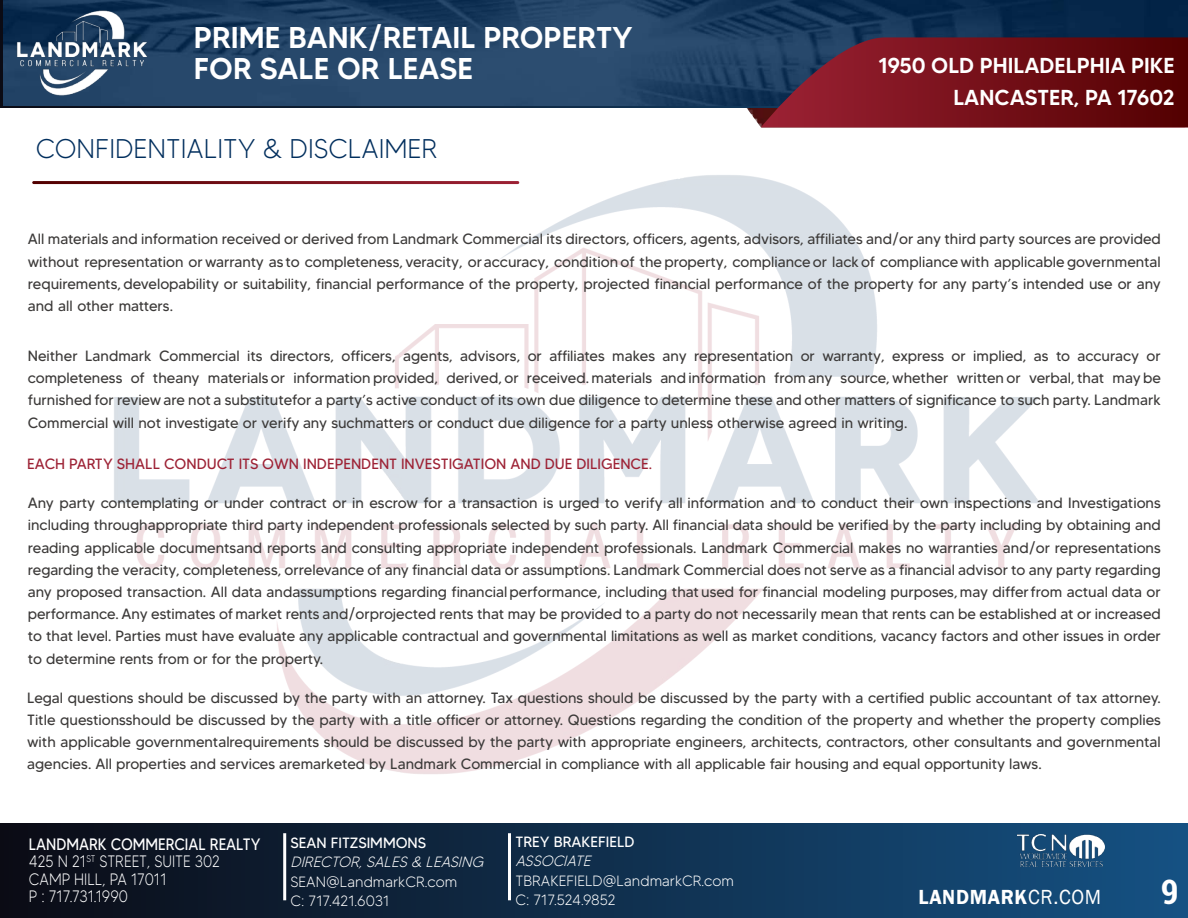
<style>
.page{position:relative;width:1188px;height:918px;background:#fff}
.page>*{position:absolute;margin:0;border:0;box-sizing:border-box;transform-origin:0 0}
.t1{font:700 condensed 33.75px "Roboto";color:#fff}
.t2{font:500 30px/30.8px "MADETOMMY";color:#fff}
.t3{font:300 27px "MADETOMMY";color:#002e5d}
.t4{font:500 21.6px/32.2px "MADETOMMY";color:#fff;text-align:right}
.t5{font:600 21px "Franklin Gothic";letter-spacing:.035em;color:#fff;scale:.96 1}
.t6{font:300 16.5px/17.5px "MADETOMMY";color:#fff;scale:.9 1}
.t7{font:14.85px/22.2px "MADETOMMY";color:#3c3a39;text-align:justify}
.t8{font:300 14.85px/19.5px "MADETOMMY";color:#fff}
.t9{font:14.85px "MADETOMMY";color:#9d2235}
.t10{font:italic 300 14.85px "MADETOMMY";color:#fff}
.t11{font:14.85px "MADETOMMY";color:#fff}
.t12{font:condensed 12.45px/16px "Roboto";color:#fff}
.t13{font:italic condensed 12.45px "Roboto";color:#fff}
.s1{font-weight:400}
</style>
<div class="page">
<img style="left:103px;top:175px;width:937px;height:599px">
<div style="left:0;top:823px;width:1188px;height:95px;background:linear-gradient(to right,#0b0b15,#155183)"></div>
<img style="left:1017px;top:835px;width:87px;height:32px">
<hr style="left:283px;top:835px;width:3px;height:64px;background:#fff">
<hr style="left:508px;top:835px;width:3px;height:64px;background:#fff">
<img style="left:3px;top:0;width:1185px;height:106px">
<svg style="left:761px;top:37px;width:427px;height:90px;background:#6a141f"></svg>
<img style="left:15px;top:9px;width:133px;height:87px">
<svg style="left:32px;top:181px;width:487px;height:3px"></svg>
<h2 class="t2" style="left:194px;top:25px;width:440px">PRIME BANK/RETAIL PROPERTY<br>FOR SALE OR LEASE</h2>
<h3 class="t3" style="left:36px;top:139px;width:403px">CONFIDENTIALITY &amp; DISCLAIMER</h3>
<h3 class="t4" style="left:879px;top:51px;width:298px">1950 OLD PHILADELPHIA PIKE<br>LANCASTER, PA 17602</h3>
<p class="t7" style="left:28px;top:230px;width:1135px">All materials and information received or derived from Landmark Commercial its directors, officers, agents, advisors, affiliates and/or any third party sources are provided without representation orwarranty as to completeness, veracity, oraccuracy, condition of the property, compliance or lackof compliancewith applicable governmental requirements, developability or suitability, financial performance of the property, projected financial performance of the property for any party’s intended use or any and all other matters.</p>
<p class="t7" style="left:28px;top:346px;width:1135px">Neither Landmark Commercial its directors, officers, agents, advisors, or affiliates makes any representation or warranty, express or implied, as to accuracy or completeness of theany materials or information provided, derived, or received. materials and information from any source, whether written or verbal, that may be furnished for revieware not a substitutefor a party’s active conduct of its own due diligence to determine these and other matters of significance to such party. Landmark Commercial will not investigate or verify any suchmatters or conduct due diligence for a party unless otherwise agreed in writing.</p>
<p class="t9" style="left:27px;top:459px;width:627px">EACH PARTY SHALL CONDUCT ITS OWN INDEPENDENT INVESTIGATION AND DUE DILIGENCE.</p>
<p class="t7" style="left:28px;top:493px;width:1135px">Any party contemplating or under contract or in escrow for a transaction is urged to verify all information and to conduct their own inspections and Investigations including throughappropriate third party independent professionals selected by such party. All financial data should be verified by the party including by obtaining and reading applicable documentsand reports and consulting appropriate independent professionals. Landmark Commercial makes no warranties and/or representations regarding the veracity, completeness, orrelevance of any financial data or assumptions. Landmark Commercial does not serve as a financial advisor to any party regarding any proposed transaction. All data andassumptions regarding financialperformance, including that used for financial modeling purposes, may differfrom actual data or performance. Any estimates of market rents and/orprojected rents that may be provided to a party do not necessarily mean that rents can be established at or increased to that level. Parties must have evaluate any applicable contractual and governmental limitations as well as market conditions, vacancy factors and other issues in order to determine rents from or for the property.</p>
<p class="t7" style="left:27px;top:688px;width:1135px">Legal questions should be discussed by the party with an attorney. Tax questions should be discussed by the party with a certified public accountant of tax attorney.<br>Title questionsshould be discussed by the party with a title officer or attorney. Questions regarding the condition of the property and whether the property complies with applicable governmentalrequirements should be discussed by the party with appropriate engineers, architects, contractors, other consultants and governmental agencies. All properties and services aremarketed by Landmark Commercial in compliance with all applicable fair housing and equal opportunity laws.</p>
<p class="t6" style="left:29px;top:837px;width:259px"><span class="s1">LANDMARK COMMERCIAL REALTY<br></span>425 N 21<sup>ST</sup> STREET, SUITE 302<br>CAMP HILL, PA 17011<br>P : 717.731.1990</p>
<p class="t11" style="left:515px;top:836px;width:121px">TREY BRAKEFIELD</p>
<p class="t11" style="left:291px;top:838px;width:137px">SEAN FITZSIMMONS</p>
<p class="t10" style="left:291px;top:857px;width:197px">DIRECTOR, SALES &amp; LEASING</p>
<p class="t8" style="left:291px;top:873px;width:168px">SEAN@LandmarkCR.com<br>C: 717.421.6031</p>
<h1 class="t1" style="left:1161px;top:878px;width:19px">9</h1>
<p class="t12" style="left:309px;top:837px;width:104px">JUSTIN SHOEMAKER</p>
<p class="t13" style="left:309px;top:855px;width:141px">EXECUTIVE VICE PRESIDENT</p>
<p class="t12" style="left:309px;top:869px;width:135px">JUSTIN@LandmarkCR.com<br>C: 717.439.9143</p>
<p class="t12" style="left:499px;top:837px;width:100px">DREW BOBINCHECK</p>
<p class="t13" style="left:499px;top:855px;width:124px">SENIOR VICE PRESIDENT</p>
<p class="t12" style="left:499px;top:869px;width:171px">DBOBINCHECK@LandmarkCR.com<br>C: 717.877.4233</p>
<p class="t10" style="left:515px;top:856px;width:80px">ASSOCIATE</p>
<p class="t8" style="left:515px;top:872px;width:220px">TBRAKEFIELD@LandmarkCR.com<br>C: 717.524.9852</p>
<h3 class="t5" style="left:919px;top:889px;width:192px">LANDMARK<span class="s1">CR.COM</span></h3>
</div>
